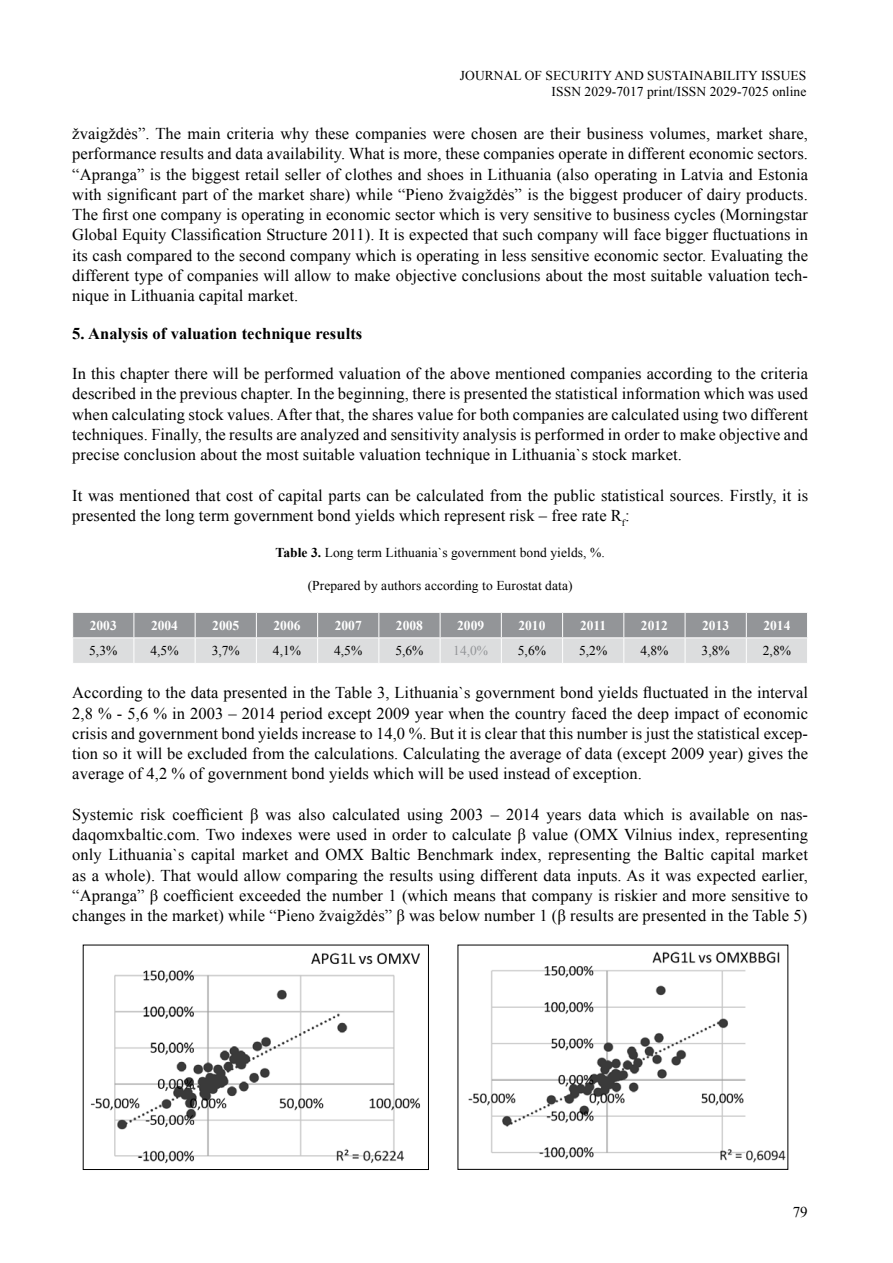
<style>
.page{position:relative;width:893px;height:1263px;background:#fff}
.page>*{position:absolute;margin:0;border:0;box-sizing:border-box;transform-origin:0 0}
.t1{font:16.5px/20.2px "Times New Roman";letter-spacing:.005em;color:#000;text-align:justify}
.t2{font:700 16.5px "Times New Roman";letter-spacing:.005em;color:#000}
.t3{font:15px "Times New Roman";color:#000}
.t4{font:13.5px/16.2px "Times New Roman";letter-spacing:.005em;color:#000;text-align:right}
.t5{font:700 13.5px "Times New Roman";color:#fff}
.t6{font:13.5px "Times New Roman";color:#939598}
.s1{font-weight:700}
</style>
<div class="page">
<svg style="left:72px;top:612px;width:736px;height:51px;background:#bbbdbe"></svg>
<img style="left:90px;top:952px;width:331px;height:212px">
<div style="left:83px;top:945px;width:346px;height:225px;border:1px solid #000"></div>
<img style="left:468px;top:951px;width:318px;height:212px">
<p class="t4" style="left:460px;top:67px;width:348px">JOURNAL OF SECURITY AND SUSTAINABILITY ISSUES<br>ISSN 2029-7017 print/ISSN 2029-7025 online</p>
<p class="t1" style="left:72px;top:123px;width:737px">žvaigždės”. The main criteria why these companies were chosen are their business volumes, market share, performance results and data availability. What is more, these companies operate in different economic sectors. “Apranga” is the biggest retail seller of clothes and shoes in Lithuania (also operating in Latvia and Estonia with significant part of the market share) while “Pieno žvaigždės” is the biggest producer of dairy products.<br>The first one company is operating in economic sector which is very sensitive to business cycles (Morningstar Global Equity Classification Structure 2011). It is expected that such company will face bigger fluctuations in its cash compared to the second company which is operating in less sensitive economic sector. Evaluating the different type of companies will allow to make objective conclusions about the most suitable valuation tech&shy;nique in Lithuania capital market.</p>
<p class="t2" style="left:72px;top:322px;width:292px">5. Analysis of valuation technique results</p>
<p class="t1" style="left:72px;top:363px;width:737px">In this chapter there will be performed valuation of the above mentioned companies according to the criteria described in the previous chapter. In the beginning, there is presented the statistical information which was used when calculating stock values. After that, the shares value for both companies are calculated using two different techniques. Finally, the results are analyzed and sensitivity analysis is performed in order to make objective and precise conclusion about the most suitable valuation technique in Lithuania`s stock market.</p>
<p class="t1" style="left:72px;top:485px;width:737px">It was mentioned that cost of capital parts can be calculated from the public statistical sources. Firstly, it is presented the long term government bond yields which represent risk – free rate R<sub>f</sub>:</p>
<p class="t4" style="left:276px;top:544px;width:331px"><span class="s1">Table 3.</span> Long term Lithuania`s government bond yields, %.</p>
<p class="t4" style="left:308px;top:577px;width:266px">(Prepared by authors according to Eurostat data)</p>
<p class="t5" style="left:90px;top:616px;width:29px">2003</p>
<p class="t5" style="left:151px;top:616px;width:28px">2004</p>
<p class="t5" style="left:212px;top:616px;width:28px">2005</p>
<p class="t5" style="left:273px;top:616px;width:28px">2006</p>
<p class="t5" style="left:335px;top:616px;width:28px">2007</p>
<p class="t5" style="left:396px;top:616px;width:28px">2008</p>
<p class="t5" style="left:457px;top:616px;width:28px">2009</p>
<p class="t5" style="left:518px;top:616px;width:28px">2010</p>
<p class="t5" style="left:580px;top:616px;width:28px">2011</p>
<p class="t5" style="left:641px;top:616px;width:28px">2012</p>
<p class="t5" style="left:702px;top:616px;width:28px">2013</p>
<p class="t5" style="left:763px;top:616px;width:29px">2014</p>
<p class="t4" style="left:89px;top:642px;width:30px">5,3%</p>
<p class="t4" style="left:150px;top:642px;width:30px">4,5%</p>
<p class="t4" style="left:212px;top:642px;width:30px">3,7%</p>
<p class="t4" style="left:273px;top:642px;width:30px">4,1%</p>
<p class="t4" style="left:334px;top:642px;width:30px">4,5%</p>
<p class="t4" style="left:395px;top:642px;width:30px">5,6%</p>
<p class="t6" style="left:453px;top:642px;width:36px">14,0%</p>
<p class="t4" style="left:518px;top:642px;width:30px">5,6%</p>
<p class="t4" style="left:579px;top:642px;width:30px">5,2%</p>
<p class="t4" style="left:640px;top:642px;width:30px">4,8%</p>
<p class="t4" style="left:702px;top:642px;width:30px">3,8%</p>
<p class="t4" style="left:763px;top:642px;width:30px">2,8%</p>
<p class="t1" style="left:72px;top:682px;width:737px">According to the data presented in the Table 3, Lithuania`s government bond yields fluctuated in the interval 2,8 % - 5,6 % in 2003 – 2014 period except 2009 year when the country faced the deep impact of economic crisis and government bond yields increase to 14,0 %. But it is clear that this number is just the statistical excep&shy;tion so it will be excluded from the calculations. Calculating the average of data (except 2009 year) gives the average of 4,2 % of government bond yields which will be used instead of exception.</p>
<p class="t1" style="left:72px;top:804px;width:737px">Systemic risk coefficient β was also calculated using 2003 – 2014 years data which is available on nas&shy;daqomxbaltic.com. Two indexes were used in order to calculate β value (OMX Vilnius index, representing only Lithuania`s capital market and OMX Baltic Benchmark index, representing the Baltic capital market as a whole). That would allow comparing the results using different data inputs. As it was expected earlier, “Apranga” β coefficient exceeded the number 1 (which means that company is riskier and more sensitive to changes in the market) while “Pieno žvaigždės” β was below number 1 (β results are presented in the Table 5)</p>
<p class="t3" style="left:793px;top:1202px;width:16px">79</p>
</div>
